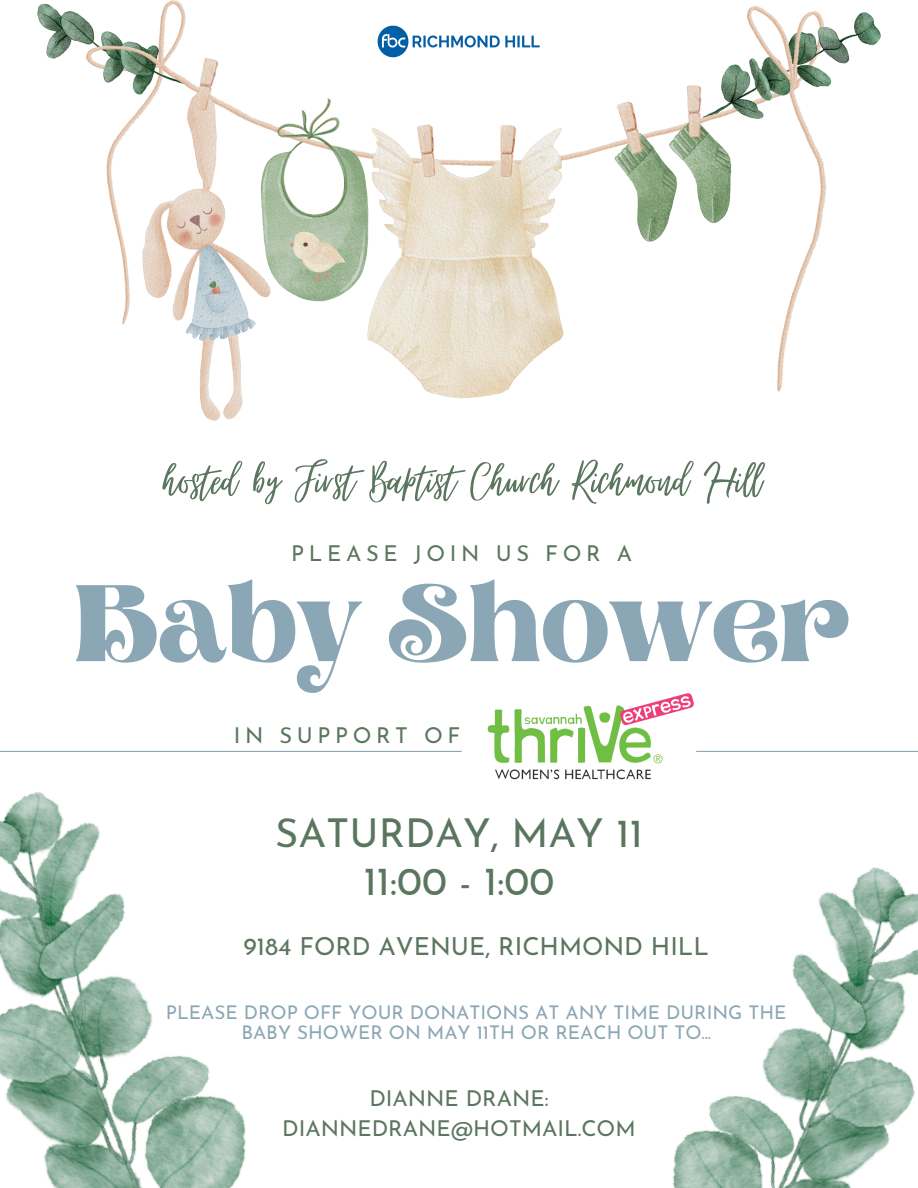
<style>
.page{position:relative;width:918px;height:1188px;background:#fff}
.page>*{position:absolute;margin:0;border:0;box-sizing:border-box;transform-origin:0 0}
.t1{font:700 108.6px "Aprila";color:#8ba7b5}
.t2{font:60.6px "Virtual";color:#5b765e}
.t3{font:60.6px "Madelyn Fill";color:#5b765e}
.t4{font:39.9px/48.3px "Josefin Sans";color:#5b765e;text-align:center}
.t5{font:24.9px "Josefin Sans";color:#5b765e}
.t6{font:21.9px/30.5px "Josefin Sans";color:#5b765e;text-align:center}
.t7{font:21.9px "Josefin Sans";letter-spacing:.21em;color:#5b765e}
.t8{font:18.9px/20.2px "Josefin Sans";color:#8ba7b5;text-align:center}
</style>
<div class="page">
<img style="left:38px;top:0;width:842px;height:421px">
<img style="left:672px;top:867px;width:246px;height:321px">
<img style="left:0;top:792px;width:246px;height:396px">
<img style="left:487px;top:693px;width:207px;height:87px">
<img style="left:376px;top:17px;width:166px;height:49px">
<hr style="left:0;top:751px;width:462px;height:1px;background:#8ba7b5">
<hr style="left:696px;top:751px;width:222px;height:1px;background:#8ba7b5">
<p class="t2" style="left:162px;top:448px;width:527px">hosted by First Baptist Church Richmond</p>
<h4 class="t3" style="left:701px;top:434px;width:40px">H</h4>
<p class="t2" style="left:736px;top:448px;width:27px">ill</p>
<p class="t7" style="left:291px;top:545px;width:342px">PLEASE JOIN US FOR A</p>
<h5 class="t1" style="left:74px;top:580px;width:777px">Baby Shower</h5>
<p class="t7" style="left:234px;top:726px;width:228px">IN SUPPORT OF</p>
<h2 class="t4" style="left:275px;top:813px;width:369px">SATURDAY, MAY 11<br>11:00 - 1:00</h2>
<h5 class="t5" style="left:244px;top:937px;width:467px">9184 FORD AVENUE, RICHMOND HILL</h5>
<h5 class="t8" style="left:166px;top:1004px;width:622px">PLEASE DROP OFF YOUR DONATIONS AT ANY TIME DURING THE<br>BABY SHOWER ON MAY 11TH OR REACH OUT TO...</h5>
<h1 class="t6" style="left:282px;top:1085px;width:355px">DIANNE DRANE:<br>DIANNEDRANE@HOTMAIL.COM</h1>
</div>
